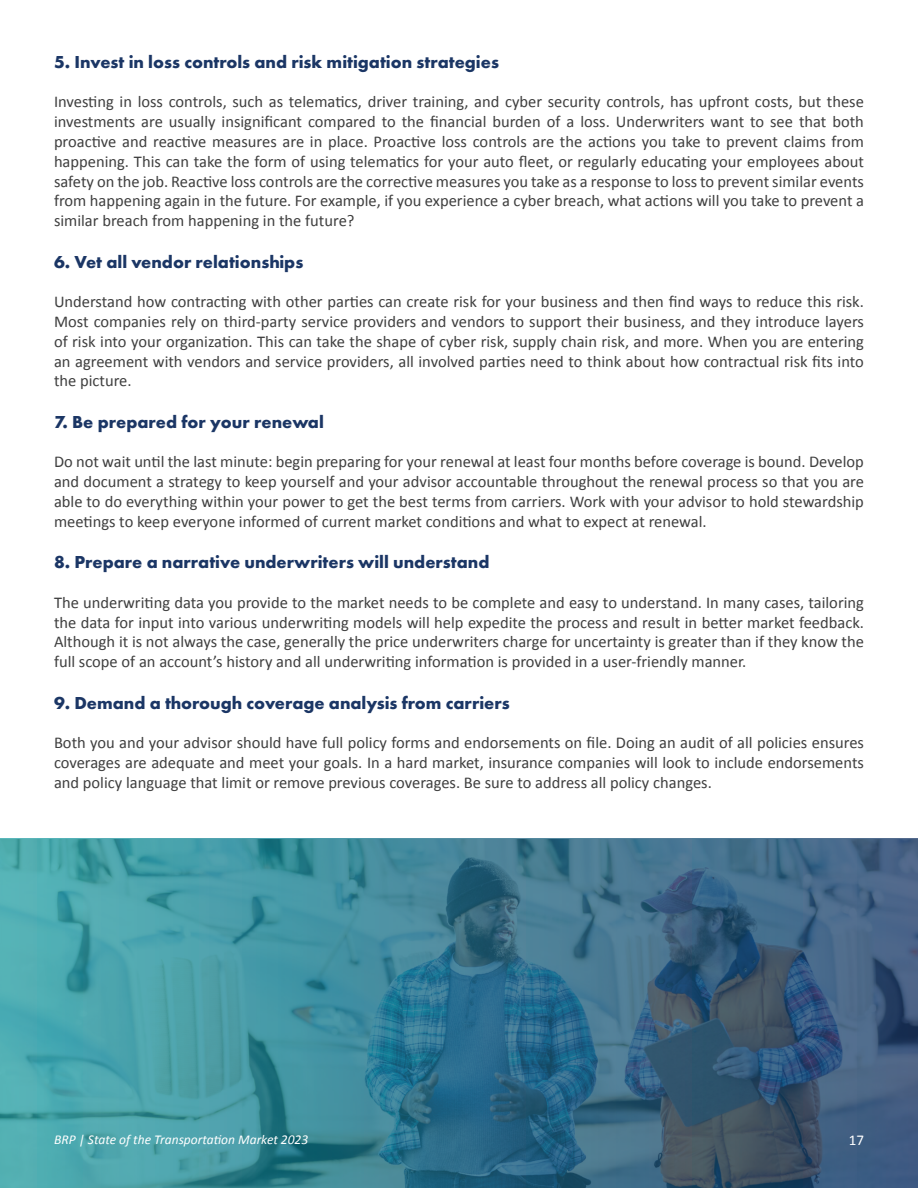
<style>
.page{position:relative;width:918px;height:1188px;background:#fff}
.page>*{position:absolute;margin:0;border:0;box-sizing:border-box;transform-origin:0 0}
.t1{font:700 18px "Futura PT";color:#1b3665}
.Body_copy{font:16.5px/19.8px "Calibri";color:#3f3f3f;text-align:justify}
.t2{font:15px "Calibri";color:#fff}
.t3{font:italic 13.5px "Calibri";color:#fff}
</style>
<div class="page">
<svg style="left:0;top:839px;width:918px;height:349px;background:#3e7c91"></svg>
<h2 class="t1" style="left:54px;top:50px;width:447px">5. Invest in loss controls and risk mitigation strategies</h2>
<p class="Body_copy" style="left:54px;top:92px;width:812px">Investing in loss controls, such as telematics, driver training, and cyber security controls, has upfront costs, but these investments are usually insignificant compared to the financial burden of a loss. Underwriters want to see that both proactive and reactive measures are in place. Proactive loss controls are the actions you take to prevent claims from happening. This can take the form of using telematics for your auto fleet, or regularly educating your employees about safety on the job. Reactive loss controls are the corrective measures you take as a response to loss to prevent similar events from happening again in the future. For example, if you experience a cyber breach, what actions will you take to prevent a similar breach from happening in the future?</p>
<h2 class="t1" style="left:54px;top:250px;width:251px">6. Vet all vendor relationships</h2>
<p class="Body_copy" style="left:54px;top:291px;width:811px">Understand how contracting with other parties can create risk for your business and then find ways to reduce this risk.<br>Most companies rely on third-party service providers and vendors to support their business, and they introduce layers of risk into your organization. This can take the shape of cyber risk, supply chain risk, and more. When you are entering an agreement with vendors and service providers, all involved parties need to think about how contractual risk fits into the picture.</p>
<h2 class="t1" style="left:54px;top:410px;width:271px">7. Be prepared for your renewal</h2>
<p class="Body_copy" style="left:54px;top:452px;width:811px">Do not wait until the last minute: begin preparing for your renewal at least four months before coverage is bound. Develop and document a strategy to keep yourself and your advisor accountable throughout the renewal process so that you are able to do everything within your power to get the best terms from carriers. Work with your advisor to hold stewardship meetings to keep everyone informed of current market conditions and what to expect at renewal.</p>
<h2 class="t1" style="left:54px;top:551px;width:437px">8. Prepare a narrative underwriters will understand</h2>
<p class="Body_copy" style="left:54px;top:592px;width:812px">The underwriting data you provide to the market needs to be complete and easy to understand. In many cases, tailoring the data for input into various underwriting models will help expedite the process and result in better market feedback.<br>Although it is not always the case, generally the price underwriters charge for uncertainty is greater than if they know the full scope of an account’s history and all underwriting information is provided in a user-friendly manner.</p>
<h2 class="t1" style="left:54px;top:691px;width:457px">9. Demand a thorough coverage analysis from carriers</h2>
<p class="Body_copy" style="left:54px;top:732px;width:812px">Both you and your advisor should have full policy forms and endorsements on file. Doing an audit of all policies ensures coverages are adequate and meet your goals. In a hard market, insurance companies will look to include endorsements and policy language that limit or remove previous coverages. Be sure to address all policy changes.</p>
<p class="t3" style="left:54px;top:1130px;width:256px">BRP | State of the Transportation Market 2023</p>
<p class="t2" style="left:849px;top:1130px;width:17px">17</p>
</div>
